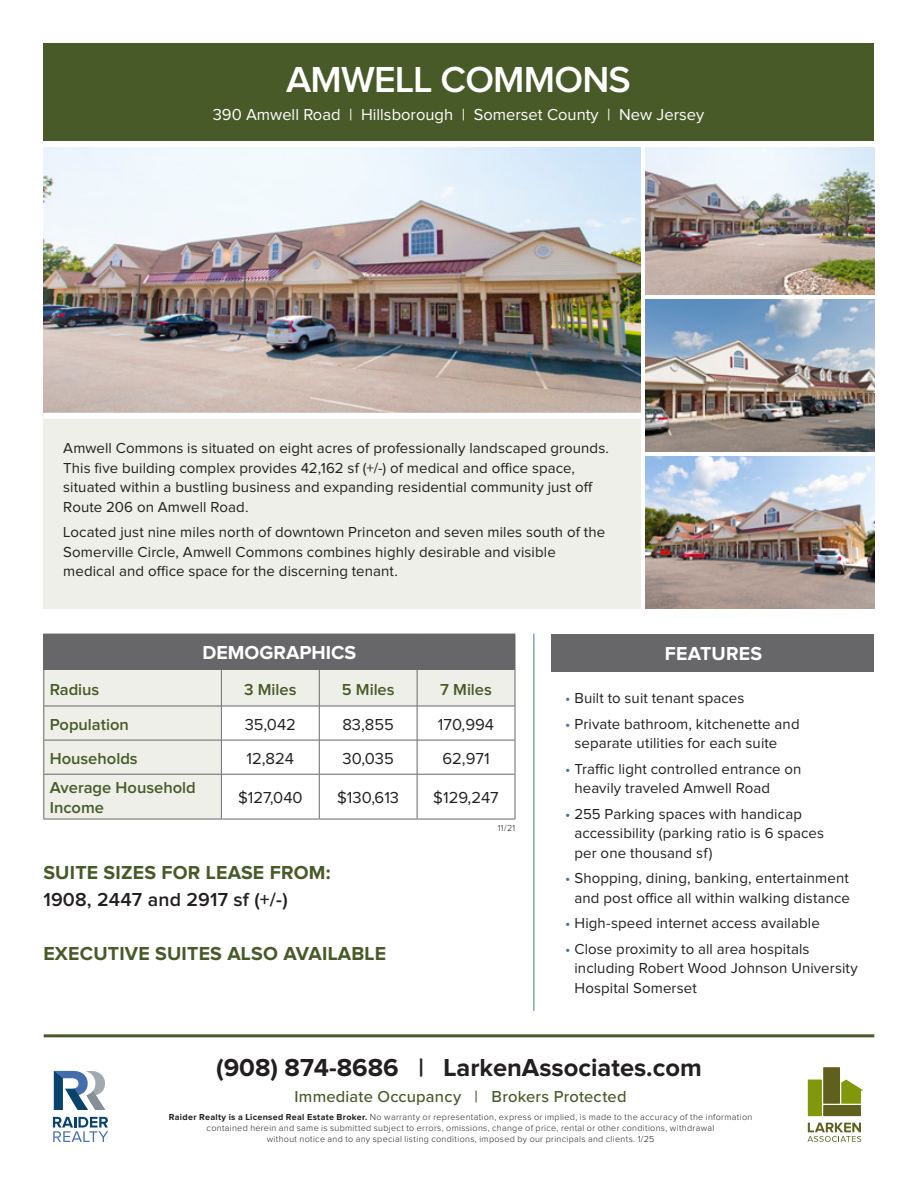
<style>
.page{position:relative;width:918px;height:1188px;background:#fff}
.page>*{position:absolute;margin:0;border:0;box-sizing:border-box;transform-origin:0 0}
.t1{font:600 37.5px "Proxima Nova";letter-spacing:-.02em;color:#fff}
.t2{font:700 25.5px "Proxima Nova";color:#231f20}
.t3{font:700 19.5px "Proxima Nova";letter-spacing:.01em;color:#485a28}
.t4{font:600 19.5px "Proxima Nova";letter-spacing:.01em;color:#231f20}
.t5{font:700 19.5px "Proxima Nova";color:#fff}
.t6{font:600 16.5px/19.8px "Proxima Nova";color:#485a28}
.t7{font:16.5px "Proxima Nova";color:#231f20}
.t8{font:16.5px "Proxima Nova";color:#fff}
.t9{font:500 16.5px "Proxima Nova";letter-spacing:.01em;color:#485a28}
.t10{font:15px/19.5px "Proxima Nova";letter-spacing:.005em;color:#231f20}
.t11{font:300 9px/11.2px "Proxima Nova";letter-spacing:.035em;color:#231f20;text-align:center}
.s1{color:#4372a6}
.s2{font-weight:700}
</style>
<div class="page">
<div style="left:44px;top:44px;width:830px;height:97px;background:#485a28"></div>
<hr style="left:44px;top:1034px;width:830px;height:3px;background:#485a28">
<svg style="left:53px;top:1117px;width:55px;height:25px"></svg>
<svg style="left:54px;top:1071px;width:51px;height:39px"></svg>
<div style="left:823px;top:1105px;width:38px;height:11px;background:#5e611e"></div>
<div style="left:808px;top:1080px;width:14px;height:36px;background:#81980d"></div>
<div style="left:823px;top:1067px;width:17px;height:37px;background:#5e611e"></div>
<svg style="left:841px;top:1080px;width:22px;height:24px"></svg>
<svg style="left:807px;top:1123px;width:54px;height:19px"></svg>
<img style="left:44px;top:147px;width:597px;height:266px">
<img style="left:645px;top:147px;width:229px;height:148px">
<div style="left:552px;top:634px;width:322px;height:38px;background:#67676a"></div>
<div style="left:44px;top:634px;width:471px;height:36px;background:#67676a"></div>
<div style="left:44px;top:670px;width:471px;height:149px;background:#eeefe9"></div>
<svg style="left:222px;top:707px;width:293px;height:112px"></svg>
<hr style="left:221px;top:670px;width:1px;height:36px;background:#717074">
<hr style="left:221px;top:706px;width:1px;height:34px;background:#717074">
<hr style="left:221px;top:740px;width:1px;height:34px;background:#717074">
<hr style="left:221px;top:774px;width:1px;height:45px;background:#717074">
<hr style="left:319px;top:670px;width:1px;height:36px;background:#67676a">
<hr style="left:319px;top:706px;width:1px;height:34px;background:#67676a">
<hr style="left:319px;top:740px;width:1px;height:34px;background:#67676a">
<hr style="left:319px;top:774px;width:1px;height:45px;background:#67676a">
<hr style="left:43px;top:670px;width:1px;height:36px;background:#67676a">
<hr style="left:515px;top:670px;width:1px;height:36px;background:#67676a">
<hr style="left:43px;top:706px;width:1px;height:34px;background:#67676a">
<hr style="left:515px;top:706px;width:1px;height:34px;background:#67676a">
<hr style="left:43px;top:740px;width:1px;height:34px;background:#67676a">
<hr style="left:515px;top:740px;width:1px;height:34px;background:#67676a">
<hr style="left:43px;top:774px;width:1px;height:45px;background:#67676a">
<hr style="left:515px;top:774px;width:1px;height:45px;background:#67676a">
<hr style="left:43px;top:819px;width:178px;height:1px;background:#67676a">
<hr style="left:221px;top:819px;width:98px;height:1px;background:#67676a">
<hr style="left:319px;top:819px;width:98px;height:1px;background:#67676a">
<hr style="left:417px;top:819px;width:98px;height:1px;background:#67676a">
<hr style="left:417px;top:670px;width:1px;height:36px;background:#67676a">
<hr style="left:417px;top:706px;width:1px;height:34px;background:#67676a">
<hr style="left:417px;top:740px;width:1px;height:34px;background:#67676a">
<hr style="left:417px;top:774px;width:1px;height:45px;background:#67676a">
<hr style="left:43px;top:634px;width:1px;height:36px;background:#67676a">
<hr style="left:515px;top:634px;width:1px;height:36px;background:#67676a">
<hr style="left:44px;top:706px;width:177px;height:1px;background:#67676a">
<hr style="left:221px;top:706px;width:98px;height:1px;background:#67676a">
<hr style="left:319px;top:706px;width:98px;height:1px;background:#67676a">
<hr style="left:417px;top:706px;width:98px;height:1px;background:#67676a">
<hr style="left:44px;top:740px;width:177px;height:1px;background:#67676a">
<hr style="left:221px;top:740px;width:98px;height:1px;background:#67676a">
<hr style="left:319px;top:740px;width:98px;height:1px;background:#67676a">
<hr style="left:417px;top:740px;width:98px;height:1px;background:#67676a">
<hr style="left:44px;top:774px;width:177px;height:1px;background:#67676a">
<hr style="left:221px;top:774px;width:98px;height:1px;background:#67676a">
<hr style="left:319px;top:774px;width:98px;height:1px;background:#67676a">
<hr style="left:417px;top:774px;width:98px;height:1px;background:#67676a">
<div style="left:44px;top:413px;width:597px;height:195px;background:#eeefe9"></div>
<hr style="left:534px;top:634px;width:1px;height:377px;background:#4372a6">
<img style="left:645px;top:300px;width:229px;height:152px">
<img style="left:645px;top:457px;width:229px;height:151px">
<div style="left:44px;top:413px;width:597px;height:6px;background:#fff"></div>
<h1 class="t1" style="left:286px;top:63px;width:346px">AMWELL COMMONS</h1>
<p class="t8" style="left:213px;top:107px;width:493px">390 Amwell Road | Hillsborough | Somerset County | New Jersey</p>
<p class="t10" style="left:63px;top:439px;width:547px">Amwell Commons is situated on eight acres of professionally landscaped grounds.<br>This five building complex provides 42,162 sf (+/-) of medical and office space, situated within a bustling business and expanding residential community just off Route 206 on Amwell Road.</p>
<p class="t10" style="left:63px;top:523px;width:544px">Located just nine miles north of downtown Princeton and seven miles south of the<br>Somerville Circle, Amwell Commons combines highly desirable and visible medical and office space for the discerning tenant.</p>
<p class="t5" style="left:203px;top:643px;width:155px">DEMOGRAPHICS</p>
<p class="t5" style="left:665px;top:644px;width:99px">FEATURES</p>
<p class="t6" style="left:50px;top:680px;width:51px">Radius</p>
<p class="t6" style="left:244px;top:680px;width:54px">3 Miles</p>
<p class="t6" style="left:342px;top:680px;width:54px">5 Miles</p>
<p class="t6" style="left:440px;top:680px;width:53px">7 Miles</p>
<p class="t6" style="left:50px;top:715px;width:81px">Population</p>
<p class="t7" style="left:245px;top:717px;width:53px">35,042</p>
<p class="t7" style="left:342px;top:717px;width:53px">83,855</p>
<p class="t7" style="left:438px;top:717px;width:58px">170,994</p>
<p class="t6" style="left:50px;top:749px;width:89px">Households</p>
<p class="t7" style="left:247px;top:751px;width:49px">12,824</p>
<p class="t7" style="left:343px;top:751px;width:53px">30,035</p>
<p class="t7" style="left:443px;top:751px;width:49px">62,971</p>
<p class="t6" style="left:50px;top:779px;width:148px">Average Household<br>Income</p>
<p class="t7" style="left:238px;top:790px;width:66px">$127,040</p>
<p class="t7" style="left:337px;top:790px;width:63px">$130,613</p>
<p class="t7" style="left:433px;top:790px;width:67px">$129,247</p>
<p class="t3" style="left:43px;top:864px;width:289px">SUITE SIZES FOR LEASE FROM:</p>
<p class="t4" style="left:43px;top:890px;width:246px">1908, 2447 and 2917 sf (+/-)</p>
<p class="t3" style="left:43px;top:944px;width:344px">EXECUTIVE SUITES ALSO AVAILABLE</p>
<p class="t11" style="left:498px;top:822px;width:19px">11/21</p>
<p class="t10" style="left:565px;top:689px;width:181px"><span class="s1">•</span> Built to suit tenant spaces</p>
<p class="t10" style="left:575px;top:715px;width:227px;text-indent:-9px"><span class="s1">•</span> Private bathroom, kitchenette and separate utilities for each suite</p>
<p class="t10" style="left:575px;top:760px;width:228px;text-indent:-9px"><span class="s1">•</span> Traffic light controlled entrance on heavily traveled Amwell Road</p>
<p class="t10" style="left:575px;top:805px;width:251px;text-indent:-9px"><span class="s1">•</span> 255 Parking spaces with handicap accessibility (parking ratio is 6 spaces per one thousand sf)</p>
<p class="t10" style="left:565px;top:869px;width:286px;text-align:right"><span class="s1">•</span> Shopping, dining, banking, entertainment and post office all within walking distance</p>
<p class="t10" style="left:565px;top:914px;width:256px"><span class="s1">•</span> High-speed internet access available</p>
<p class="t10" style="left:575px;top:940px;width:285px;text-indent:-9px"><span class="s1">•</span> Close proximity to all area hospitals including Robert Wood Johnson University<br>Hospital Somerset</p>
<h2 class="t2" style="left:216px;top:1056px;width:487px">(908) 874-8686 | LarkenAssociates.com</h2>
<p class="t9" style="left:295px;top:1084px;width:333px">Immediate Occupancy | Brokers Protected</p>
<p class="t11" style="left:169px;top:1111px;width:585px"><span class="s2">Raider Realty is a Licensed Real Estate Broker.</span> No warranty or representation, express or implied, is made to the accuracy of the information contained herein and same is submitted subject to errors, omissions, change of price, rental or other conditions, withdrawal<br>without notice and to any special listing conditions, imposed by our principals and clients. 1/25</p>
</div>
